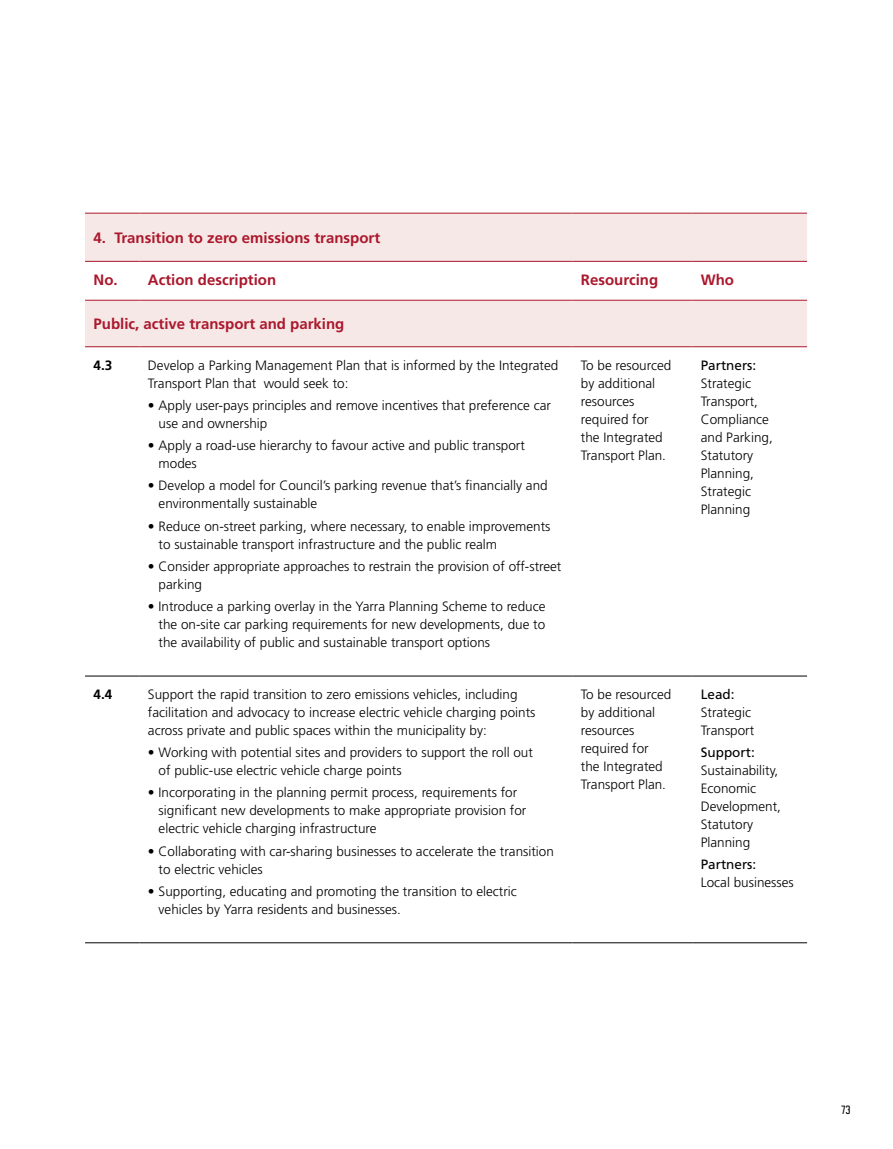
<style>
.page{position:relative;width:893px;height:1149px;background:#fff}
.page>*{position:absolute;margin:0;border:0;box-sizing:border-box;transform-origin:0 0}
.t1{font:700 15px "Frutiger LT Std";color:#ab182d}
.t2{font:300 13.5px/18px "Frutiger LT Std";color:#000}
.t3{font:13.5px "Frutiger LT Std";color:#000}
.t4{font:700 13.5px "Frutiger LT Std";color:#000}
.t5{font:10.5px "Clarke";color:#000}
</style>
<div class="page">
<svg style="left:85px;top:214px;width:722px;height:132px;fill:#f6e8e6"></svg>
<hr style="left:85px;top:300px;width:54px;height:1px;background:#ab182d">
<hr style="left:139px;top:300px;width:433px;height:1px;background:#ab182d">
<hr style="left:572px;top:300px;width:120px;height:1px;background:#ab182d">
<hr style="left:692px;top:300px;width:115px;height:1px;background:#ab182d">
<hr style="left:85px;top:346px;width:54px;height:1px;background:#ab182d">
<hr style="left:139px;top:346px;width:433px;height:1px;background:#ab182d">
<hr style="left:572px;top:346px;width:120px;height:1px;background:#ab182d">
<hr style="left:692px;top:346px;width:115px;height:1px;background:#ab182d">
<hr style="left:85px;top:213px;width:54px;height:1px;background:#ab182d">
<hr style="left:139px;top:213px;width:433px;height:1px;background:#ab182d">
<hr style="left:572px;top:213px;width:120px;height:1px;background:#ab182d">
<hr style="left:692px;top:213px;width:115px;height:1px;background:#ab182d">
<hr style="left:85px;top:261px;width:54px;height:1px;background:#ab182d">
<hr style="left:139px;top:261px;width:433px;height:1px;background:#ab182d">
<hr style="left:572px;top:261px;width:120px;height:1px;background:#ab182d">
<hr style="left:692px;top:261px;width:115px;height:1px;background:#ab182d">
<hr style="left:85px;top:675px;width:54px;height:1px;background:#000">
<hr style="left:139px;top:675px;width:433px;height:1px;background:#000">
<hr style="left:572px;top:675px;width:120px;height:1px;background:#000">
<hr style="left:692px;top:675px;width:115px;height:1px;background:#000">
<hr style="left:85px;top:942px;width:54px;height:1px;background:#000">
<hr style="left:139px;top:942px;width:433px;height:1px;background:#000">
<hr style="left:572px;top:942px;width:120px;height:1px;background:#000">
<hr style="left:692px;top:942px;width:115px;height:1px;background:#000">
<p class="t1" style="left:94px;top:229px;width:288px">4. Transition to zero emissions transport</p>
<p class="t1" style="left:94px;top:271px;width:184px">No. Action description</p>
<p class="t1" style="left:581px;top:271px;width:79px">Resourcing</p>
<p class="t1" style="left:701px;top:271px;width:35px">Who</p>
<p class="t1" style="left:94px;top:315px;width:252px">Public, active transport and parking</p>
<p class="t4" style="left:94px;top:357px;width:20px">4.3</p>
<p class="t2" style="left:148px;top:356px;width:412px">Develop a Parking Management Plan that is informed by the Integrated<br>Transport Plan that would seek to:</p>
<p class="t2" style="left:159px;top:396px;width:394px;text-indent:-11px">• Apply user-pays principles and remove incentives that preference car use and ownership</p>
<p class="t2" style="left:159px;top:436px;width:368px;text-indent:-11px">• Apply a road-use hierarchy to favour active and public transport modes</p>
<p class="t2" style="left:159px;top:477px;width:391px;text-indent:-11px">• Develop a model for Council’s parking revenue that’s financially and environmentally sustainable</p>
<p class="t2" style="left:159px;top:517px;width:393px;text-indent:-11px">• Reduce on-street parking, where necessary, to enable improvements to sustainable transport infrastructure and the public realm</p>
<p class="t2" style="left:159px;top:557px;width:404px;text-indent:-11px">• Consider appropriate approaches to restrain the provision of off-street parking</p>
<p class="t2" style="left:159px;top:597px;width:388px;text-align:justify;text-indent:-11px">• Introduce a parking overlay in the Yarra Planning Scheme to reduce the on-site car parking requirements for new developments, due to the availability of public and sustainable transport options</p>
<p class="t2" style="left:581px;top:356px;width:92px">To be resourced by additional resources required for<br>the Integrated<br>Transport Plan.</p>
<p class="t3" style="left:701px;top:357px;width:57px">Partners:</p>
<p class="t2" style="left:701px;top:374px;width:74px">Strategic<br>Transport,<br>Compliance and Parking,<br>Statutory<br>Planning,<br>Strategic<br>Planning</p>
<p class="t4" style="left:94px;top:686px;width:20px">4.4</p>
<p class="t2" style="left:148px;top:685px;width:389px">Support the rapid transition to zero emissions vehicles, including facilitation and advocacy to increase electric vehicle charging points across private and public spaces within the municipality by:</p>
<p class="t2" style="left:159px;top:743px;width:376px;text-indent:-11px">• Working with potential sites and providers to support the roll out of public-use electric vehicle charge points</p>
<p class="t2" style="left:159px;top:783px;width:369px;text-indent:-11px">• Incorporating in the planning permit process, requirements for significant new developments to make appropriate provision for electric vehicle charging infrastructure</p>
<p class="t2" style="left:159px;top:842px;width:397px;text-indent:-11px">• Collaborating with car-sharing businesses to accelerate the transition to electric vehicles</p>
<p class="t2" style="left:159px;top:882px;width:360px;text-indent:-11px">• Supporting, educating and promoting the transition to electric vehicles by Yarra residents and businesses.</p>
<p class="t2" style="left:581px;top:685px;width:92px">To be resourced by additional resources required for<br>the Integrated<br>Transport Plan.</p>
<p class="t3" style="left:701px;top:686px;width:35px">Lead:</p>
<p class="t2" style="left:701px;top:703px;width:55px">Strategic<br>Transport</p>
<p class="t3" style="left:701px;top:744px;width:55px">Support:</p>
<p class="t2" style="left:701px;top:761px;width:82px">Sustainability,<br>Economic<br>Development,<br>Statutory<br>Planning</p>
<p class="t3" style="left:701px;top:856px;width:57px">Partners:</p>
<p class="t2" style="left:701px;top:873px;width:95px">Local businesses</p>
<p class="t5" style="left:841px;top:1103px;width:11px">73</p>
</div>
